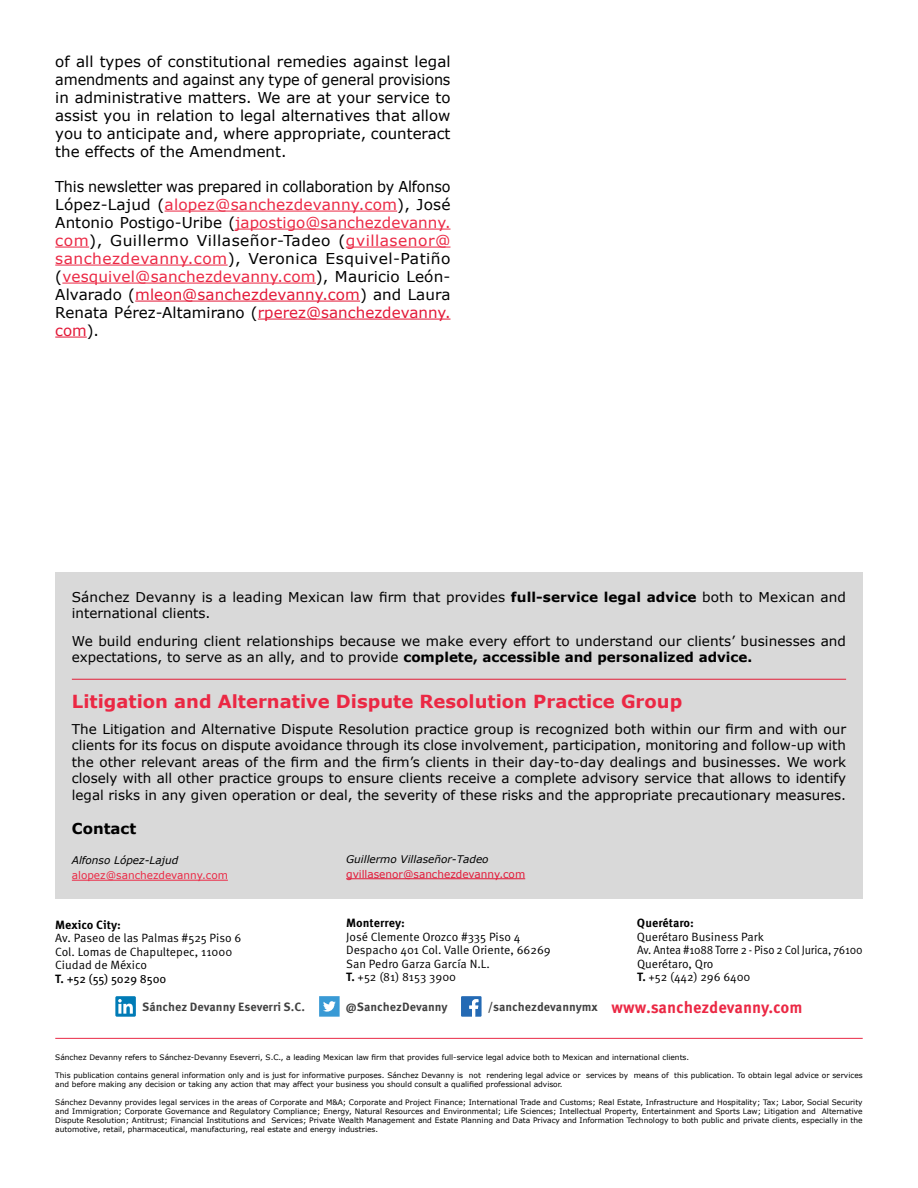
<style>
.page{position:relative;width:918px;height:1188px;background:#fff}
.page>*{position:absolute;margin:0;border:0;box-sizing:border-box;transform-origin:0 0}
.t1{font:700 18px "Verdana";color:#eb2844}
.t2{font:700 16.5px "Meta Correspondence Pro";letter-spacing:-.005em;color:#eb2844}
.t3{font:15px/18px "Verdana";color:#000;text-align:justify;scale:.96 1}
.t4{font:15px/18px "Verdana";color:#000;text-align:justify}
.t5{font:700 15px "Verdana";color:#000}
.t6{font:13.5px/16.5px "Verdana";letter-spacing:.005em;color:#000}
.t7{font:12px/13.5px "Meta Pro Norm";letter-spacing:-.005em;color:#000}
.t8{font:700 12px "Meta Correspondence Pro";color:#424242}
.t9{font:700 12px "Meta Correspondence Pro";color:#000}
.t10{font:12px "Meta Pro";color:#000}
.t11{font:italic 10.5px "Verdana";color:#000}
.t12{font:10.5px "Verdana";color:#e31837}
.t13{font:10.5px "Verdana";color:#eb2844}
.t14{font:7.5px/9px "Verdana";color:#000}
.s1{color:#eb2844}
.s2{color:#e31837}
.s3{font-weight:700}
.s4{font-family:"Meta Pro";font-weight:700}
.s5{font-size:12px;color:#424242}
</style>
<div class="page">
<div style="left:55px;top:572px;width:808px;height:327px;background:#d9d9d9"></div>
<hr style="left:55px;top:1038px;width:808px;height:1px;background:#e92946">
<hr style="left:72px;top:679px;width:774px;height:1px;background:#e31e38">
<hr style="left:72px;top:880px;width:156px;height:1px;background:#eb2844">
<hr style="left:346px;top:878px;width:179px;height:1px;background:#e31837">
<svg style="left:461px;top:996px;width:21px;height:21px"></svg>
<svg style="left:115px;top:996px;width:21px;height:21px"></svg>
<svg style="left:319px;top:996px;width:21px;height:21px"></svg>
<hr style="left:165px;top:211px;width:232px;height:1px;background:#eb2844">
<hr style="left:235px;top:229px;width:215px;height:1px;background:#eb2844">
<hr style="left:55px;top:247px;width:34px;height:1px;background:#eb2844">
<hr style="left:346px;top:247px;width:104px;height:1px;background:#eb2844">
<hr style="left:55px;top:265px;width:173px;height:1px;background:#eb2844">
<hr style="left:62px;top:283px;width:254px;height:1px;background:#eb2844">
<hr style="left:135px;top:301px;width:225px;height:1px;background:#e31837">
<hr style="left:258px;top:319px;width:192px;height:1px;background:#e31837">
<hr style="left:55px;top:337px;width:32px;height:1px;background:#e31837">
<p class="t4" style="left:55px;top:53px;width:397px">of all types of constitutional remedies against legal amendments and against any type of general provisions in administrative matters. We are at your service to assist you in relation to legal alternatives that allow you to anticipate and, where appropriate, counteract the effects of the Amendment.</p>
<p class="t3" style="left:55px;top:178px;width:413px">This newsletter was prepared in collaboration by Alfonso López-Lajud (<span class="s1">alopez@sanchezdevanny.com</span>), José Antonio Postigo-Uribe (<span class="s1">japostigo@sanchezdevanny. com</span>), Guillermo Villaseñor-Tadeo (<span class="s1">gvillasenor@ sanchezdevanny.com</span>), Veronica Esquivel-Patiño (<span class="s1">vesquivel@sanchezdevanny.com</span>), Mauricio León-Alvarado (<span class="s2">mleon@sanchezdevanny.com</span>) and Laura Renata Pérez-Altamirano (<span class="s2">rperez@sanchezdevanny. com</span>).</p>
<h3 class="t6" style="left:72px;top:589px;width:776px">Sánchez Devanny is a leading Mexican law firm that provides <span class="s3">full-service legal advice</span> both to Mexican and international clients.</h3>
<h3 class="t6" style="left:72px;top:633px;width:776px">We build enduring client relationships because we make every effort to understand our clients’ businesses and expectations, to serve as an ally, and to provide <span class="s3">complete, accessible and personalized advice.</span></h3>
<h1 class="t1" style="left:72px;top:690px;width:612px">Litigation and Alternative Dispute Resolution Practice Group</h1>
<p class="t6" style="left:72px;top:721px;width:776px;text-align:justify">The Litigation and Alternative Dispute Resolution practice group is recognized both within our firm and with our clients for its focus on dispute avoidance through its close involvement, participation, monitoring and follow-up with the other relevant areas of the firm and the firm’s clients in their day-to-day dealings and businesses. We work closely with all other practice groups to ensure clients receive a complete advisory service that allows to identify legal risks in any given operation or deal, the severity of these risks and the appropriate precautionary measures.</p>
<h3 class="t5" style="left:72px;top:819px;width:66px">Contact</h3>
<h3 class="t11" style="left:72px;top:854px;width:108px">Alfonso López-Lajud</h3>
<h3 class="t13" style="left:72px;top:869px;width:158px">alopez@sanchezdevanny.com</h3>
<h3 class="t11" style="left:346px;top:852px;width:144px">Guillermo Villaseñor-Tadeo</h3>
<h3 class="t12" style="left:346px;top:867px;width:181px">gvillasenor@sanchezdevanny.com</h3>
<h3 class="t9" style="left:55px;top:915px;width:67px">Mexico City:</h3>
<h3 class="t7" style="left:55px;top:930px;width:188px">Av. Paseo de las Palmas #525 Piso 6<br>Col. Lomas de Chapultepec, 11000<br>Ciudad de México</h3>
<h3 class="t10" style="left:55px;top:969px;width:113px"><span class="s3">T.</span> +52 (55) 5029 8500</h3>
<h3 class="t9" style="left:346px;top:914px;width:60px">Monterrey:</h3>
<h3 class="t7" style="left:346px;top:929px;width:206px">José Clemente Orozco #335 Piso 4<br>Despacho 401 Col. Valle Oriente, 66269<br>San Pedro Garza García N.L.<br><span class="s4">T.</span> +52 (81) 8153 3900</h3>
<h3 class="t9" style="left:637px;top:914px;width:59px">Querétaro:</h3>
<h3 class="t7" style="left:637px;top:929px;width:227px">Querétaro Business Park<br>Av. Antea #1088 Torre 2 - Piso 2 Col Jurica, 76100<br>Querétaro, Qro<br><span class="s4">T.</span> +52 (442) 296 6400</h3>
<h3 class="t8" style="left:142px;top:997px;width:164px">Sánchez Devanny Eseverri S.C.</h3>
<h3 class="t8" style="left:346px;top:997px;width:103px">@SanchezDevanny</h3>
<h2 class="t2" style="left:488px;top:994px;width:316px"><span class="s5">/sanchezdevannymx</span> www.sanchezdevanny.com</h2>
<p class="t14" style="left:55px;top:1053px;width:635px">Sánchez Devanny refers to Sánchez-Devanny Eseverri, S.C., a leading Mexican law firm that provides full-service legal advice both to Mexican and international clients.</p>
<p class="t14" style="left:55px;top:1071px;width:809px">This publication contains general information only and is just for informative purposes. Sánchez Devanny is not rendering legal advice or services by means of this publication. To obtain legal advice or services and before making any decision or taking any action that may affect your business you should consult a qualified professional advisor.</p>
<p class="t14" style="left:55px;top:1098px;width:809px;text-align:justify">Sánchez Devanny provides legal services in the areas of Corporate and M&amp;A; Corporate and Project Finance; International Trade and Customs; Real Estate, Infrastructure and Hospitality; Tax; Labor, Social Security and Immigration; Corporate Governance and Regulatory Compliance; Energy, Natural Resources and Environmental; Life Sciences; Intellectual Property, Entertainment and Sports Law; Litigation and Alternative Dispute Resolution; Antitrust; Financial Institutions and Services; Private Wealth Management and Estate Planning and Data Privacy and Information Technology to both public and private clients, especially in the automotive, retail, pharmaceutical, manufacturing, real estate and energy industries.</p>
</div>
